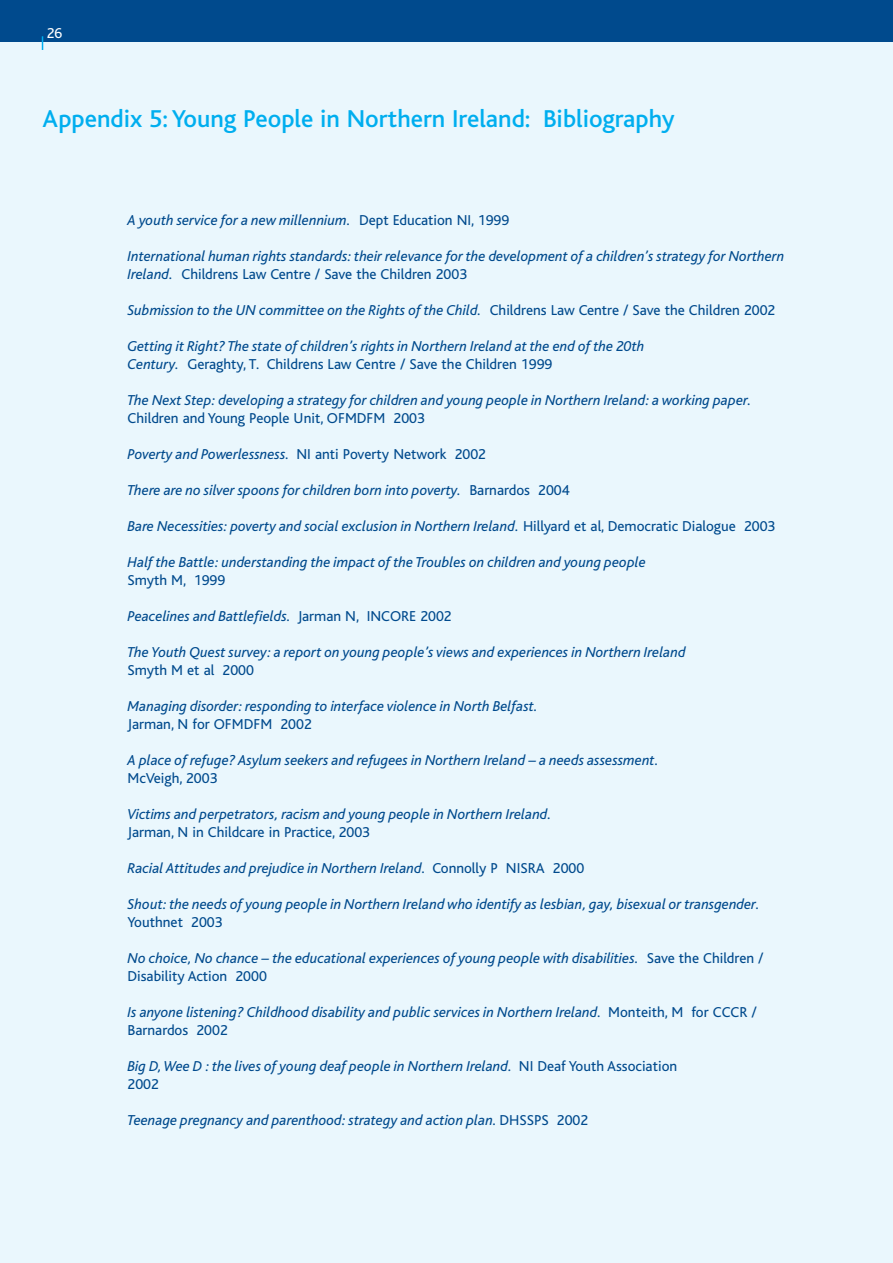
<style>
.page{position:relative;width:893px;height:1263px;background:#fff}
.page>*{position:absolute;margin:0;border:0;box-sizing:border-box;transform-origin:0 0}
.t1{font:500 25.5px "Bliss";color:#00aeef}
.t2{font:italic 15px/18px "Bliss";color:#004a8d}
.t3{font:15px "Bliss";color:#004a8d}
.t4{font:15px "Bliss";color:#fff}
.s1{font-style:normal}
</style>
<div class="page">
<div style="left:0;top:0;width:893px;height:43px;background:#004a8d"></div>
<div style="left:0;top:43px;width:893px;height:1220px;background:#eaf7fd"></div>
<svg style="left:42px;top:36px;width:1px;height:14px"></svg>
<p class="t4" style="left:47px;top:28px;width:17px">26</p>
<h1 class="t1" style="left:43px;top:110px;width:634px">Appendix 5: Young People in Northern Ireland: Bibliography</h1>
<p class="t2" style="left:128px;top:212px;width:383px">A youth service for a new millennium. <span class="s1">Dept Education NI, 1999</span></p>
<p class="t2" style="left:128px;top:248px;width:658px">International human rights standards: their relevance for the development of a children’s strategy for Northern<br>Ireland. <span class="s1">Childrens Law Centre / Save the Children 2003</span></p>
<p class="t2" style="left:128px;top:302px;width:649px">Submission to the UN committee on the Rights of the Child. <span class="s1">Childrens Law Centre / Save the Children 2002</span></p>
<p class="t2" style="left:128px;top:338px;width:518px">Getting it Right? The state of children’s rights in Northern Ireland at the end of the 20th<br>Century. <span class="s1">Geraghty, T. Childrens Law Centre / Save the Children 1999</span></p>
<p class="t2" style="left:128px;top:392px;width:626px">The Next Step: developing a strategy for children and young people in Northern Ireland: a working paper.</p>
<p class="t3" style="left:128px;top:413px;width:299px">Children and Young People Unit, OFMDFM 2003</p>
<p class="t2" style="left:128px;top:446px;width:360px">Poverty and Powerlessness. <span class="s1">NI anti Poverty Network 2002</span></p>
<p class="t2" style="left:128px;top:482px;width:444px">There are no silver spoons for children born into poverty. <span class="s1">Barnardos 2004</span></p>
<p class="t2" style="left:128px;top:518px;width:649px">Bare Necessities: poverty and social exclusion in Northern Ireland. <span class="s1">Hillyard et al, Democratic Dialogue 2003</span></p>
<p class="t2" style="left:128px;top:554px;width:520px">Half the Battle: understanding the impact of the Troubles on children and young people</p>
<p class="t3" style="left:128px;top:575px;width:99px">Smyth M, 1999</p>
<p class="t2" style="left:128px;top:608px;width:326px">Peacelines and Battlefields. <span class="s1">Jarman N, INCORE 2002</span></p>
<p class="t2" style="left:128px;top:644px;width:560px">The Youth Quest survey: a report on young people’s views and experiences in Northern Ireland</p>
<p class="t3" style="left:128px;top:665px;width:128px">Smyth M et al 2000</p>
<p class="t2" style="left:128px;top:698px;width:412px">Managing disorder: responding to interface violence in North Belfast.</p>
<p class="t3" style="left:128px;top:719px;width:186px">Jarman, N for OFMDFM 2002</p>
<p class="t2" style="left:128px;top:752px;width:533px">A place of refuge? Asylum seekers and refugees in Northern Ireland – a needs assessment.</p>
<p class="t3" style="left:128px;top:773px;width:92px">McVeigh, 2003</p>
<p class="t2" style="left:128px;top:806px;width:426px">Victims and perpetrators, racism and young people in Northern Ireland.</p>
<p class="t3" style="left:128px;top:827px;width:244px">Jarman, N in Childcare in Practice, 2003</p>
<p class="t2" style="left:128px;top:860px;width:458px">Racial Attitudes and prejudice in Northern Ireland. <span class="s1">Connolly P NISRA 2000</span></p>
<p class="t2" style="left:128px;top:896px;width:634px">Shout: the needs of young people in Northern Ireland who identify as lesbian, gay, bisexual or transgender.</p>
<p class="t3" style="left:128px;top:917px;width:97px">Youthnet 2003</p>
<p class="t2" style="left:128px;top:950px;width:638px">No choice, No chance – the educational experiences of young people with disabilities. <span class="s1">Save the Children /<br>Disability Action 2000</span></p>
<p class="t2" style="left:128px;top:1004px;width:631px">Is anyone listening? Childhood disability and public services in Northern Ireland. <span class="s1">Monteith, M for CCCR /<br>Barnardos 2002</span></p>
<p class="t2" style="left:128px;top:1058px;width:551px">Big D, Wee D : the lives of young deaf people in Northern Ireland. <span class="s1">NI Deaf Youth Association<br>2002</span></p>
<p class="t2" style="left:128px;top:1112px;width:462px">Teenage pregnancy and parenthood: strategy and action plan. <span class="s1">DHSSPS 2002</span></p>
</div>
